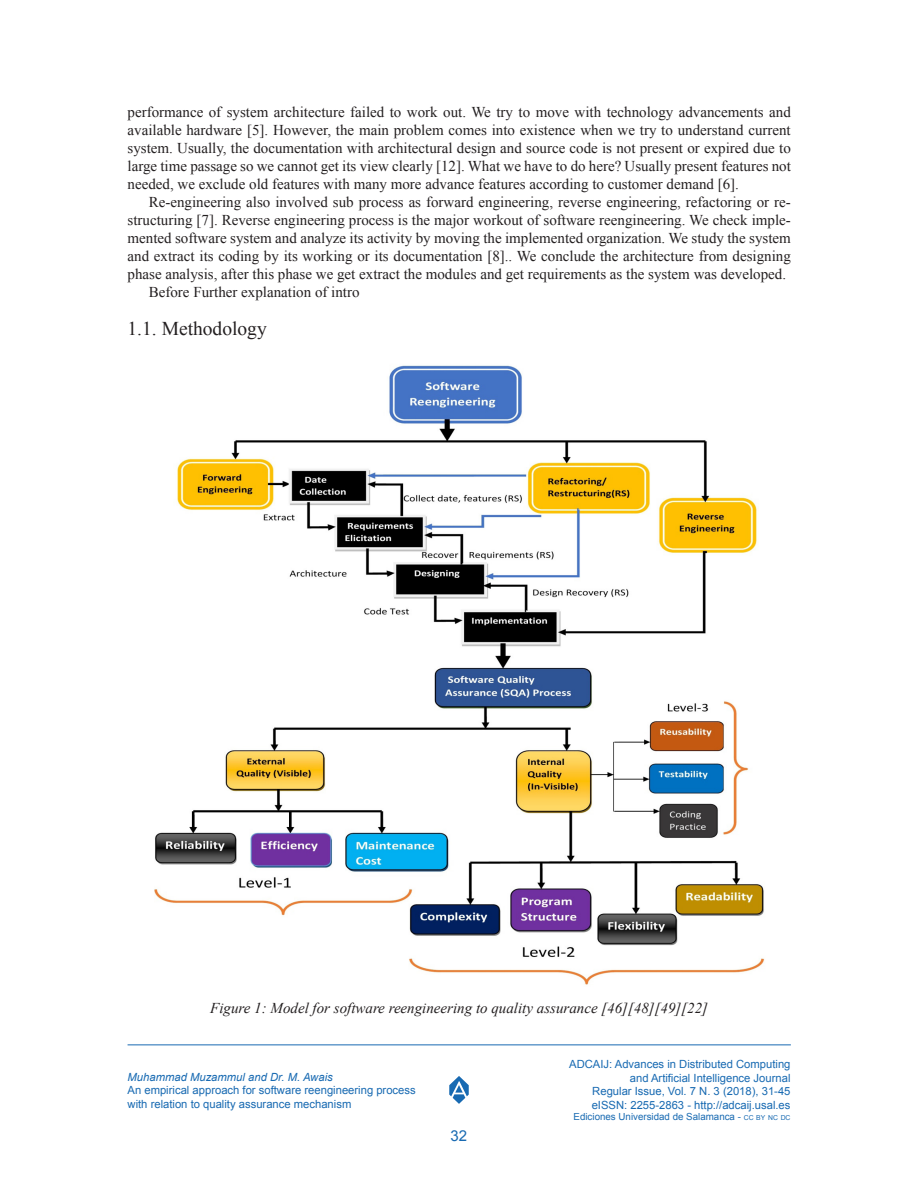
<style>
.page{position:relative;width:918px;height:1188px;background:#fff}
.page>*{position:absolute;margin:0;border:0;box-sizing:border-box;transform-origin:0 0}
._2Titulo{font:19.5px "Times New Roman";color:#231f20}
._5Texto{font:15px/18px "Times New Roman";color:#231f20;text-align:justify}
._6PieFigura{font:italic 15px "Times New Roman";color:#231f20}
.t1{font:15px "Arial";color:#186ab2}
.t2{font:11.25px/13.5px "Arial";color:#186ab2}
.t3{font:italic 11.25px "Arial";color:#186ab2}
.t4{font:9.75px "Arial";color:#186ab2}
.s1{font-size:6.9px}
</style>
<div class="page">
<svg style="left:449px;top:1076px;width:20px;height:28px"></svg>
<hr style="left:128px;top:1044px;width:663px;height:1px;background:#186ab2">
<img style="left:154px;top:365px;width:611px;height:620px">
<p class="_5Texto" style="left:128px;top:102px;width:665px">performance of system architecture failed to work out. We try to move with technology advancements and available hardware [5]. However, the main problem comes into existence when we try to understand current system. Usually, the documentation with architectural design and source code is not present or expired due to large time passage so we cannot get its view clearly [12]. What we have to do here? Usually present features not needed, we exclude old features with many more advance features according to customer demand [6].</p>
<p class="_5Texto" style="left:128px;top:192px;width:665px;text-indent:21px">Re-engineering also involved sub process as forward engineering, reverse engineering, refactoring or re&shy;structuring [7]. Reverse engineering process is the major workout of software reengineering. We check imple&shy;mented software system and analyze its activity by moving the implemented organization. We study the system and extract its coding by its working or its documentation [8].. We conclude the architecture from designing phase analysis, after this phase we get extract the modules and get requirements as the system was developed.</p>
<p class="_5Texto" style="left:149px;top:282px;width:212px">Before Further explanation of intro</p>
<p class="_2Titulo" style="left:128px;top:315px;width:141px">1.1. Methodology</p>
<p class="_6PieFigura" style="left:210px;top:997px;width:499px">Figure 1: Model for software reengineering to quality assurance [46][48][49][22]</p>
<p class="t3" style="left:128px;top:1069px;width:207px">Muhammad Muzammul and Dr. M. Awais</p>
<p class="t2" style="left:128px;top:1083px;width:290px">An empirical approach for software reengineering process with relation to quality assurance mechanism</p>
<p class="t1" style="left:451px;top:1126px;width:18px">32</p>
<p class="t2" style="left:569px;top:1058px;width:223px;text-align:right">ADCAIJ: Advances in Distributed Computing and Artificial Intelligence Journal<br>Regular Issue, Vol. 7 N. 3 (2018), 31-45 eISSN: 2255-2863 - http://adcaij.usal.es</p>
<p class="t4" style="left:574px;top:1111px;width:218px">Ediciones Universidad de Salamanca - <span class="s1">CC BY NC DC</span></p>
</div>
